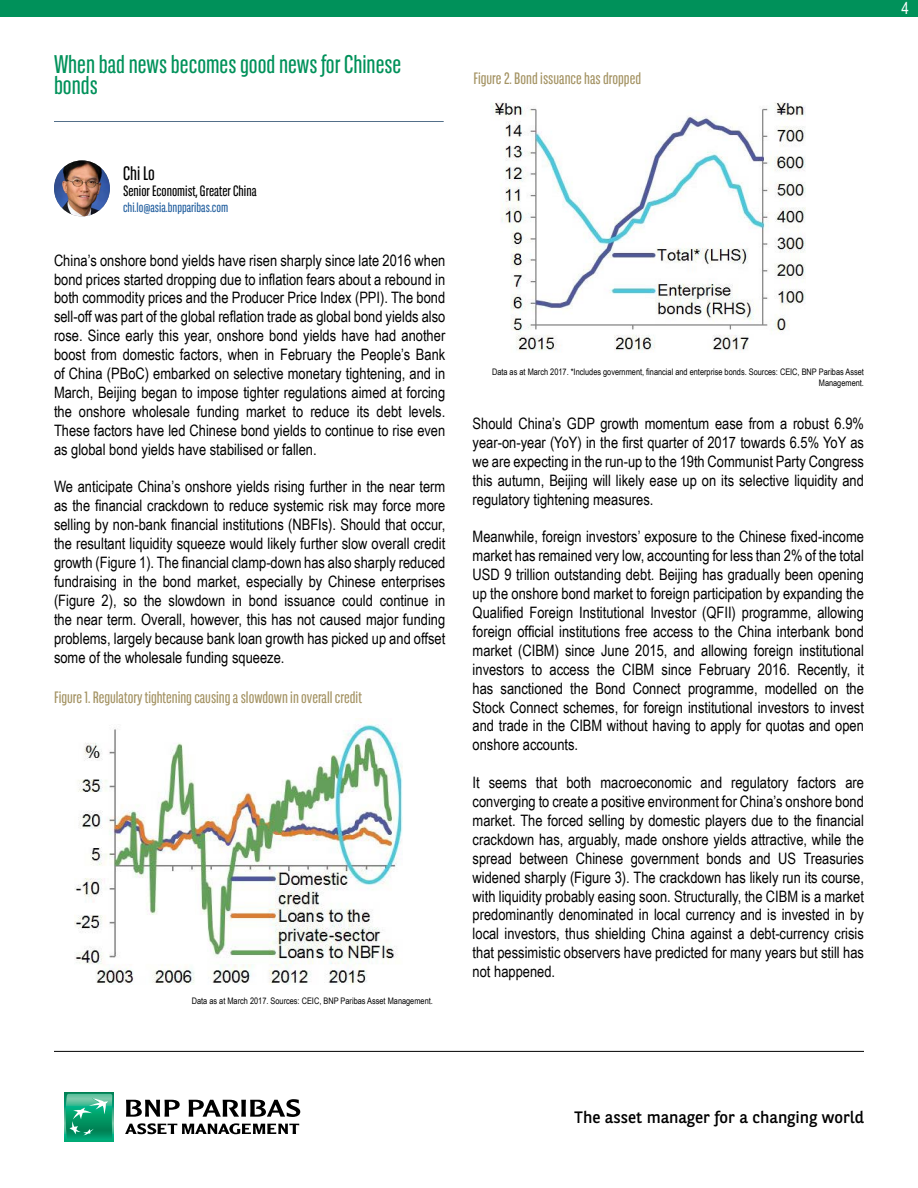
<style>
.page{position:relative;width:918px;height:1188px;background:#fff}
.page>*{position:absolute;margin:0;border:0;box-sizing:border-box;transform-origin:0 0}
.t1{font:25.5px/21px "BNPP Sans Condensed";color:#00915a}
.t2{font:19.5px "BNPP Sans Condensed";color:#000}
.t3{font:16.5px "BNPP Sans Condensed";color:#a49363}
.t4{font:16.5px "BNPP Sans";color:#000}
.t5{font:16.5px "Arial Narrow";color:#fff}
.t6{font:15.75px/18.9px "Arial Narrow";color:#000;text-align:justify}
.t7{font:15px "BNPP Sans Condensed";color:#000}
.t8{font:13.5px "BNPP Sans Condensed";color:#215e9e}
.t9{font:9px/10.8px "Arial Narrow";color:#000;text-align:right}
</style>
<div class="page">
<div style="left:0;top:0;width:918px;height:16px;background:#00915a"></div>
<svg style="left:125px;top:1123px;width:174px;height:11px"></svg>
<svg style="left:126px;top:1100px;width:54px;height:17px"></svg>
<svg style="left:189px;top:1099px;width:111px;height:18px"></svg>
<div style="left:65px;top:1093px;width:48px;height:49px;background:#00ab77"></div>
<svg style="left:66px;top:1094px;width:46px;height:44px"></svg>
<hr style="left:54px;top:1051px;width:810px;height:1px;background:#000">
<hr style="left:54px;top:121px;width:390px;height:1px;background:#536f89">
<img style="left:54px;top:160px;width:56px;height:56px;border-radius:28px">
<img style="left:74px;top:724px;width:329px;height:261px">
<img style="left:491px;top:103px;width:315px;height:248px">
<h1 class="t1" style="left:54px;top:53px;width:349px">When bad news becomes good news for Chinese bonds</h1>
<p class="t3" style="left:473px;top:68px;width:169px">Figure 2. Bond issuance has dropped</p>
<p class="t2" style="left:123px;top:161px;width:34px">Chi Lo</p>
<p class="t7" style="left:123px;top:181px;width:135px">Senior Economist, Greater China</p>
<p class="t8" style="left:123px;top:198px;width:107px">chi.lo@asia.bnpparibas.com</p>
<p class="t6" style="left:54px;top:250px;width:393px">China’s onshore bond yields have risen sharply since late 2016 when bond prices started dropping due to inflation fears about a rebound in both commodity prices and the Producer Price Index (PPI). The bond sell-off was part of the global reflation trade as global bond yields also rose. Since early this year, onshore bond yields have had another boost from domestic factors, when in February the People’s Bank of China (PBoC) embarked on selective monetary tightening, and in March, Beijing began to impose tighter regulations aimed at forcing the onshore wholesale funding market to reduce its debt levels.<br>These factors have led Chinese bond yields to continue to rise even as global bond yields have stabilised or fallen.</p>
<p class="t6" style="left:54px;top:477px;width:393px">We anticipate China’s onshore yields rising further in the near term as the financial crackdown to reduce systemic risk may force more selling by non-bank financial institutions (NBFIs). Should that occur, the resultant liquidity squeeze would likely further slow overall credit growth (Figure 1). The financial clamp-down has also sharply reduced fundraising in the bond market, especially by Chinese enterprises (Figure 2), so the slowdown in bond issuance could continue in the near term. Overall, however, this has not caused major funding problems, largely because bank loan growth has picked up and offset some of the wholesale funding squeeze.</p>
<p class="t3" style="left:54px;top:687px;width:309px">Figure 1. Regulatory tightening causing a slowdown in overall credit</p>
<p class="t9" style="left:192px;top:995px;width:243px">Data as at March 2017. Sources: CEIC, BNP Paribas Asset Management.</p>
<p class="t9" style="left:492px;top:366px;width:373px">Data as at March 2017. *Includes government, financial and enterprise bonds. Sources: CEIC, BNP Paribas Asset<br>Management.</p>
<p class="t6" style="left:473px;top:413px;width:393px">Should China’s GDP growth momentum ease from a robust 6.9% year-on-year (YoY) in the first quarter of 2017 towards 6.5% YoY as we are expecting in the run-up to the 19th Communist Party Congress this autumn, Beijing will likely ease up on its selective liquidity and regulatory tightening measures.</p>
<p class="t6" style="left:473px;top:527px;width:393px">Meanwhile, foreign investors’ exposure to the Chinese fixed-income market has remained very low, accounting for less than 2% of the total USD 9 trillion outstanding debt. Beijing has gradually been opening up the onshore bond market to foreign participation by expanding the Qualified Foreign Institutional Investor (QFII) programme, allowing foreign official institutions free access to the China interbank bond market (CIBM) since June 2015, and allowing foreign institutional investors to access the CIBM since February 2016. Recently, it has sanctioned the Bond Connect programme, modelled on the Stock Connect schemes, for foreign institutional investors to invest and trade in the CIBM without having to apply for quotas and open onshore accounts.</p>
<p class="t6" style="left:473px;top:773px;width:393px">It seems that both macroeconomic and regulatory factors are converging to create a positive environment for China’s onshore bond market. The forced selling by domestic players due to the financial crackdown has, arguably, made onshore yields attractive, while the spread between Chinese government bonds and US Treasuries widened sharply (Figure 3). The crackdown has likely run its course, with liquidity probably easing soon. Structurally, the CIBM is a market predominantly denominated in local currency and is invested in by local investors, thus shielding China against a debt-currency crisis that pessimistic observers have predicted for many years but still has not happened.</p>
<p class="t5" style="left:901px;top:-4px;width:9px">4</p>
<p class="t4" style="left:574px;top:1106px;width:291px">The asset manager for a changing world</p>
</div>
